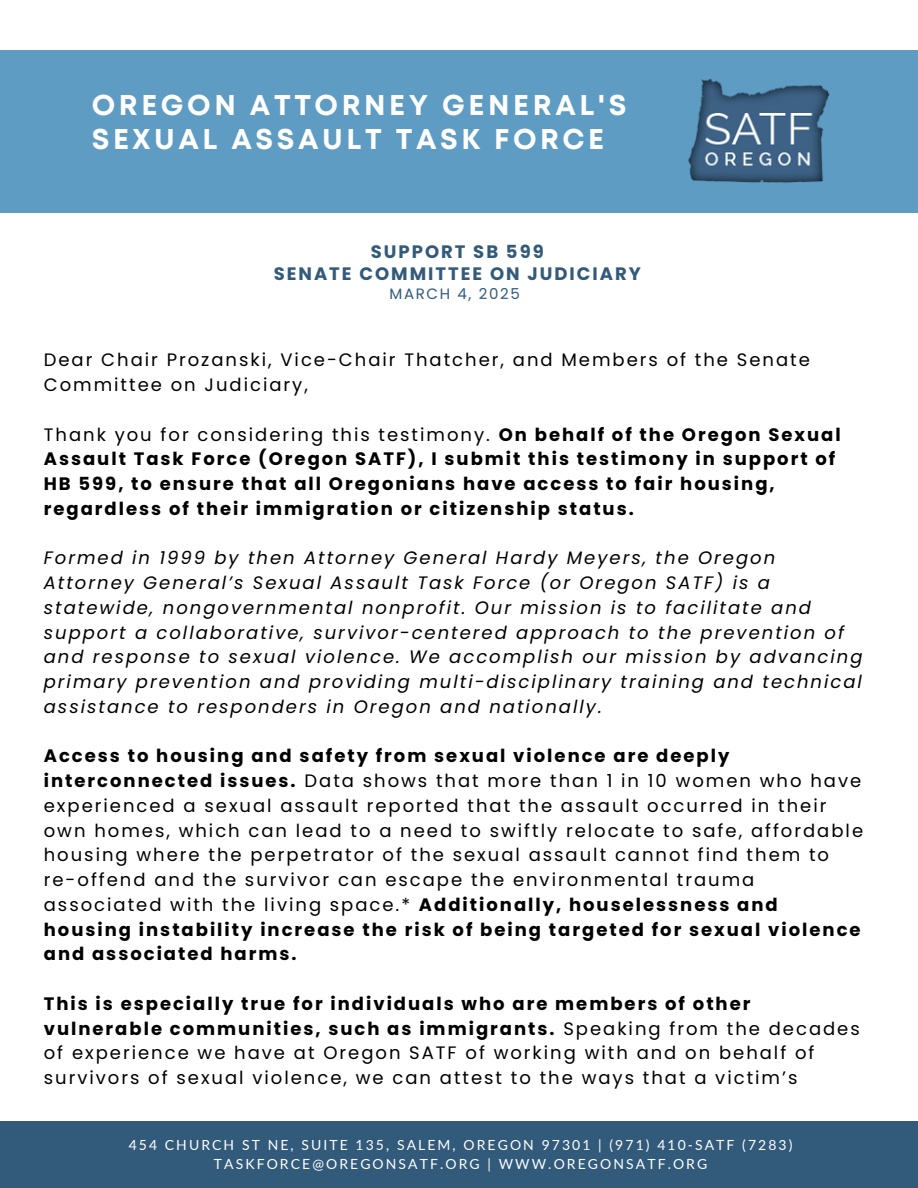
<style>
.page{position:relative;width:918px;height:1188px;background:#fff}
.page>*{position:absolute;margin:0;border:0;box-sizing:border-box;transform-origin:0 0}
.t1{font:700 28.5px/33.8px "Mont";letter-spacing:.125em;color:#fff}
.t2{font:18px/24.8px "Poppins";letter-spacing:.11em;color:#000}
.t3{font:italic 18px/24.8px "Poppins";letter-spacing:.11em;color:#000}
.t4{font:700 18px/24.8px "Poppins";letter-spacing:.11em;color:#000}
.t5{font:700 18px/21.3px "Poppins";letter-spacing:.11em;color:#325a7a;text-align:center}
.t6{font:15px "Poppins";letter-spacing:.11em;color:#325a7a}
.t7{font:13.95px "Lato";letter-spacing:.15em;color:#fff}
.s1{font-weight:400}
.s2{font-weight:700}
</style>
<div class="page">
<div style="left:0;top:50px;width:918px;height:162px;background:#5e9cc3"></div>
<div style="left:0;top:1122px;width:918px;height:66px;background:#325a7a"></div>
<img style="left:688px;top:79px;width:141px;height:104px">
<h1 class="t1" style="left:92px;top:90px;width:536px">OREGON ATTORNEY GENERAL'S<br>SEXUAL ASSAULT TASK FORCE</h1>
<p class="t5" style="left:274px;top:241px;width:369px">SUPPORT SB 599<br>SENATE COMMITTEE ON JUDICIARY</p>
<p class="t6" style="left:389px;top:283px;width:132px">MARCH 4, 2025</p>
<h3 class="t2" style="left:44px;top:348px;width:768px">Dear Chair Prozanski, Vice-Chair Thatcher, and Members of the Senate<br>Committee on Judiciary,</h3>
<h3 class="t4" style="left:44px;top:422px;width:798px"><span class="s1">Thank you for considering this testimony.</span> On behalf of the Oregon Sexual Assault Task Force (Oregon SATF), I submit this testimony in support of HB 599, to ensure that all Oregonians have access to fair housing, regardless of their immigration or citizenship status.</h3>
<h3 class="t3" style="left:44px;top:546px;width:820px">Formed in 1999 by then Attorney General Hardy Meyers, the Oregon Attorney General’s Sexual Assault Task Force (or Oregon SATF) is a statewide, nongovernmental nonprofit. Our mission is to facilitate and support a collaborative, survivor-centered approach to the prevention of and response to sexual violence. We accomplish our mission by advancing primary prevention and providing multi-disciplinary training and technical assistance to responders in Oregon and nationally.</h3>
<h3 class="t2" style="left:44px;top:744px;width:821px"><span class="s2">Access to housing and safety from sexual violence are deeply interconnected issues.</span> Data shows that more than 1 in 10 women who have experienced a sexual assault reported that the assault occurred in their own homes, which can lead to a need to swiftly relocate to safe, affordable housing where the perpetrator of the sexual assault cannot find them to re-offend and the survivor can escape the environmental trauma associated with the living space.* <span class="s2">Additionally, houselessness and housing instability increase the risk of being targeted for sexual violence and associated harms.</span></h3>
<h3 class="t2" style="left:44px;top:991px;width:818px"><span class="s2">This is especially true for individuals who are members of other vulnerable communities, such as immigrants.</span> Speaking from the decades of experience we have at Oregon SATF of working with and on behalf of survivors of sexual violence, we can attest to the ways that a victim’s</h3>
<p class="t7" style="left:129px;top:1137px;width:665px">454 CHURCH ST NE, SUITE 135, SALEM, OREGON 97301 | (971) 410-SATF (7283)</p>
<h2 class="t7" style="left:214px;top:1156px;width:495px">TASKFORCE@OREGONSATF.ORG | WWW.OREGONSATF.ORG</h2>
</div>
